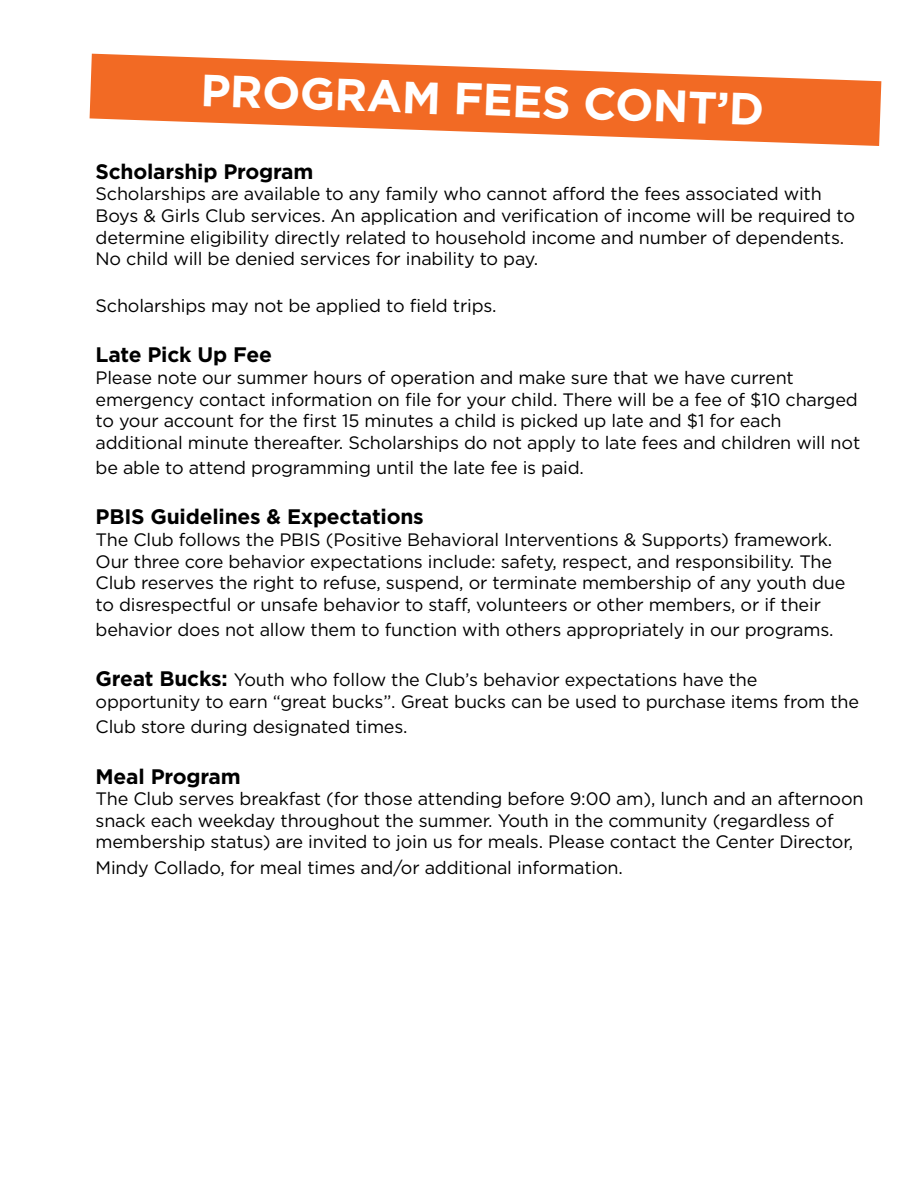
<style>
.page{position:relative;width:918px;height:1188px;background:#fff}
.page>*{position:absolute;margin:0;border:0;box-sizing:border-box;transform-origin:0 0}
.t1{font:700 45px "Gotham";color:#fff}
.t2{font:700 21px "Gotham";letter-spacing:-.01em;color:#000}
.t3{font:18px/21.6px "Gotham";letter-spacing:-.01em;color:#000}
.s1{font-weight:700;font-size:21px}
</style>
<div class="page">
<svg style="left:90px;top:54px;width:791px;height:92px;fill:#f26a24"></svg>
<h1 class="t1" style="left:202px;top:60px;width:566px;rotate:2deg">PROGRAM FEES CONT’D</h1>
<p class="t2" style="left:96px;top:157px;width:219px">Scholarship Program</p>
<p class="t3" style="left:96px;top:183px;width:761px">Scholarships are available to any family who cannot afford the fees associated with Boys &amp; Girls Club services. An application and verification of income will be required to determine eligibility directly related to household income and number of dependents.<br>No child will be denied services for inability to pay.</p>
<p class="t3" style="left:96px;top:294px;width:403px">Scholarships may not be applied to field trips.</p>
<p class="t2" style="left:96px;top:341px;width:178px">Late Pick Up Fee</p>
<p class="t3" style="left:96px;top:366px;width:766px">Please note our summer hours of operation and make sure that we have current emergency contact information on file for your child. There will be a fee of $10 charged to your account for the first 15 minutes a child is picked up late and $1 for each additional minute thereafter. Scholarships do not apply to late fees and children will not</p>
<p class="t3" style="left:96px;top:456px;width:490px">be able to attend programming until the late fee is paid.</p>
<p class="t2" style="left:96px;top:503px;width:330px">PBIS Guidelines &amp; Expectations</p>
<p class="t3" style="left:96px;top:528px;width:751px">The Club follows the PBIS (Positive Behavioral Interventions &amp; Supports) framework.<br>Our three core behavior expectations include: safety, respect, and responsibility. The Club reserves the right to refuse, suspend, or terminate membership of any youth due to disrespectful or unsafe behavior to staff, volunteers or other members, or if their</p>
<p class="t3" style="left:96px;top:618px;width:740px">behavior does not allow them to function with others appropriately in our programs.</p>
<p class="t3" style="left:96px;top:669px;width:765px"><span class="s1">Great Bucks:</span> Youth who follow the Club’s behavior expectations have the opportunity to earn “great bucks”. Great bucks can be used to purchase items from the</p>
<p class="t3" style="left:96px;top:716px;width:314px">Club store during designated times.</p>
<p class="t2" style="left:96px;top:762px;width:147px">Meal Program</p>
<p class="t3" style="left:96px;top:788px;width:770px">The Club serves breakfast (for those attending before 9:00 am), lunch and an afternoon snack each weekday throughout the summer. Youth in the community (regardless of membership status) are invited to join us for meals. Please contact the Center Director,</p>
<p class="t3" style="left:96px;top:856px;width:529px">Mindy Collado, for meal times and/or additional information.</p>
</div>
